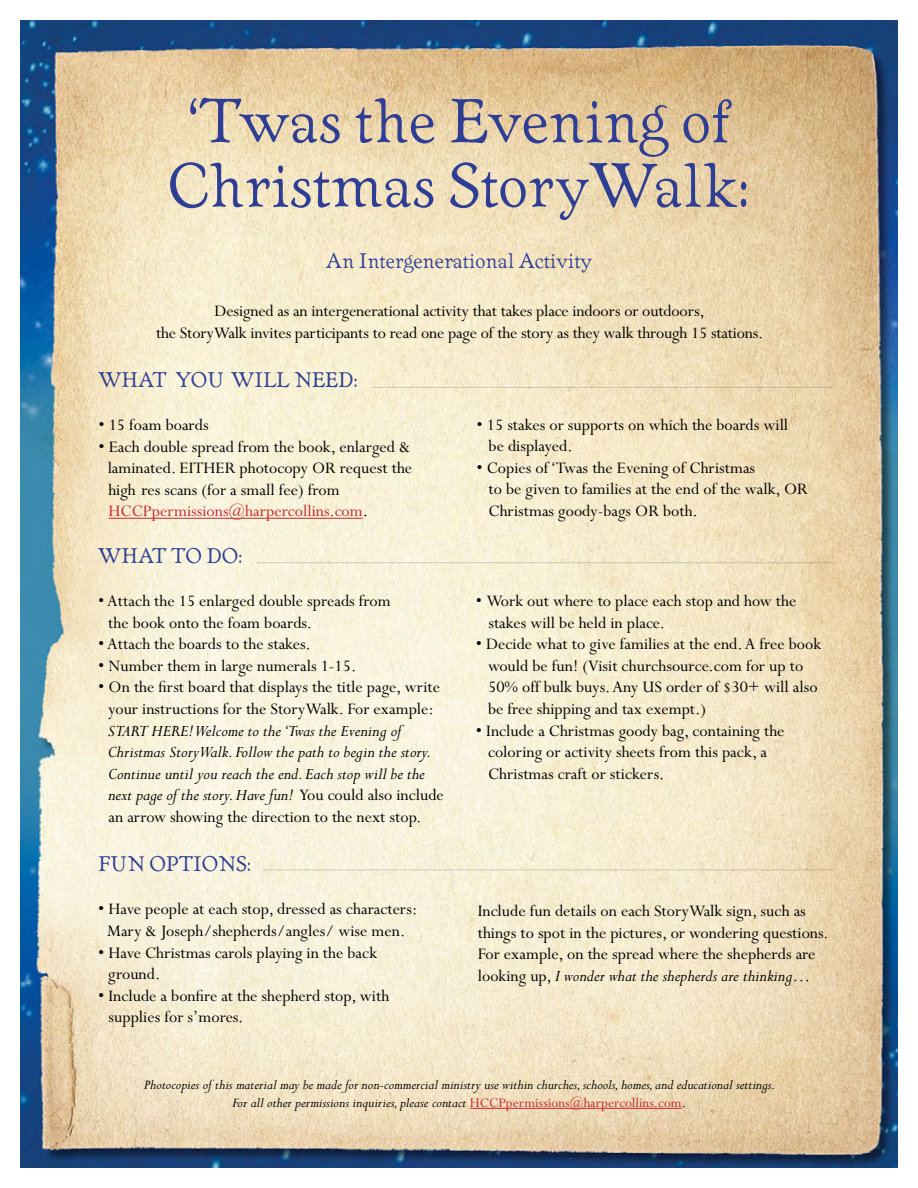
<style>
.page{position:relative;width:918px;height:1188px;background:#fff}
.page>*{position:absolute;margin:0;border:0;box-sizing:border-box;transform-origin:0 0}
.t1{font:66px/64.5px "Artcraft Rgl";color:#2f3e95;text-align:center}
.t2{font:22.5px "Artcraft Rgl";color:#2f3e95}
.t3{font:18px/21.6px "Perpetua";color:#000}
.t4{font:italic 18px/21.6px "Perpetua";color:#000}
.t5{font:italic 15px/18px "Perpetua";color:#000;text-align:center}
.s1{color:#c8252c}
.s2{font-style:normal}
.s3{font-style:italic}
.s4{font-style:normal;color:#c8252c}
</style>
<div class="page">
<img style="left:20px;top:20px;width:878px;height:1148px">
<hr style="left:470px;top:1108px;width:212px;height:1px;background:#c8252c">
<hr style="left:256px;top:562px;width:578px;height:1px;background:#241f21">
<hr style="left:262px;top:870px;width:572px;height:1px;background:#241f21">
<hr style="left:109px;top:518px;width:254px;height:1px;background:#c8252c">
<hr style="left:373px;top:387px;width:460px;height:1px;background:#241f21">
<h1 class="t1" style="left:168px;top:94px;width:584px">‘Twas the Evening of<br>Christmas StoryWalk:</h1>
<p class="t2" style="left:326px;top:246px;width:268px">An Intergenerational Activity</p>
<p class="t3" style="left:156px;top:301px;width:609px;text-align:center">Designed as an intergenerational activity that takes place indoors or outdoors,<br>the StoryWalk invites participants to read one page of the story as they walk through 15 stations.</p>
<p class="t2" style="left:98px;top:364px;width:261px">WHAT YOU WILL NEED:</p>
<p class="t3" style="left:98px;top:415px;width:112px">• 15 foam boards</p>
<p class="t3" style="left:108px;top:436px;width:306px;text-indent:-9px">• Each double spread from the book, enlarged &amp; laminated. EITHER photocopy OR request the high res scans (for a small fee) from <span class="s1">HCCPpermissions@harpercollins.com</span>.</p>
<p class="t2" style="left:98px;top:540px;width:146px">WHAT TO DO:</p>
<p class="t3" style="left:108px;top:591px;width:284px;text-indent:-10px">• Attach the 15 enlarged double spreads from the book onto the foam boards.</p>
<p class="t3" style="left:98px;top:634px;width:214px">• Attach the boards to the stakes.</p>
<p class="t3" style="left:98px;top:655px;width:260px">• Number them in large numerals 1-15.</p>
<p class="t3" style="left:98px;top:677px;width:343px;text-align:center">• On the first board that displays the title page, write your instructions for the StoryWalk. For example:</p>
<p class="t4" style="left:108px;top:720px;width:338px">START HERE! Welcome to the ‘Twas the Evening of Christmas StoryWalk. Follow the path to begin the story.<br>Continue until you reach the end. Each stop will be the next page of the story. Have fun! <span class="s2">You could also include an arrow showing the direction to the next stop.</span></p>
<p class="t2" style="left:98px;top:849px;width:155px">FUN OPTIONS:</p>
<p class="t3" style="left:98px;top:899px;width:321px;text-align:center">• Have people at each stop, dressed as characters:<br>Mary &amp; Joseph/shepherds/angles/ wise men.</p>
<p class="t3" style="left:108px;top:942px;width:271px;text-indent:-10px">• Have Christmas carols playing in the back ground.</p>
<p class="t3" style="left:109px;top:986px;width:282px;text-indent:-10px">• Include a bonfire at the shepherd stop, with supplies for s’mores.</p>
<p class="t3" style="left:489px;top:414px;width:301px;text-indent:-12px">• 15 stakes or supports on which the boards will be displayed.</p>
<p class="t3" style="left:489px;top:457px;width:321px;text-indent:-12px">• Copies of ‘Twas the Evening of Christmas<br>to be given to families at the end of the walk, OR<br>Christmas goody-bags OR both.</p>
<p class="t3" style="left:488px;top:591px;width:309px;text-indent:-12px">• Work out where to place each stop and how the stakes will be held in place.</p>
<p class="t3" style="left:488px;top:634px;width:335px;text-indent:-12px">• Decide what to give families at the end. A free book would be fun! (Visit churchsource.com for up to 50% off bulk buys. Any US order of $30+ will also be free shipping and tax exempt.)</p>
<p class="t3" style="left:488px;top:720px;width:298px;text-indent:-12px">• Include a Christmas goody bag, containing the coloring or activity sheets from this pack, a<br>Christmas craft or stickers.</p>
<p class="t3" style="left:478px;top:901px;width:352px">Include fun details on each StoryWalk sign, such as things to spot in the pictures, or wondering questions.<br>For example, on the spread where the shepherds are looking up, <span class="s3">I wonder what the shepherds are thinking…</span></p>
<p class="t5" style="left:144px;top:1076px;width:633px">Photocopies of this material may be made for non-commercial ministry use within churches, schools, homes, and educational settings.<br>For all other permissions inquiries, please contact <span class="s4">HCCPpermissions@harpercollins.com</span><span class="s2">.</span></p>
</div>
